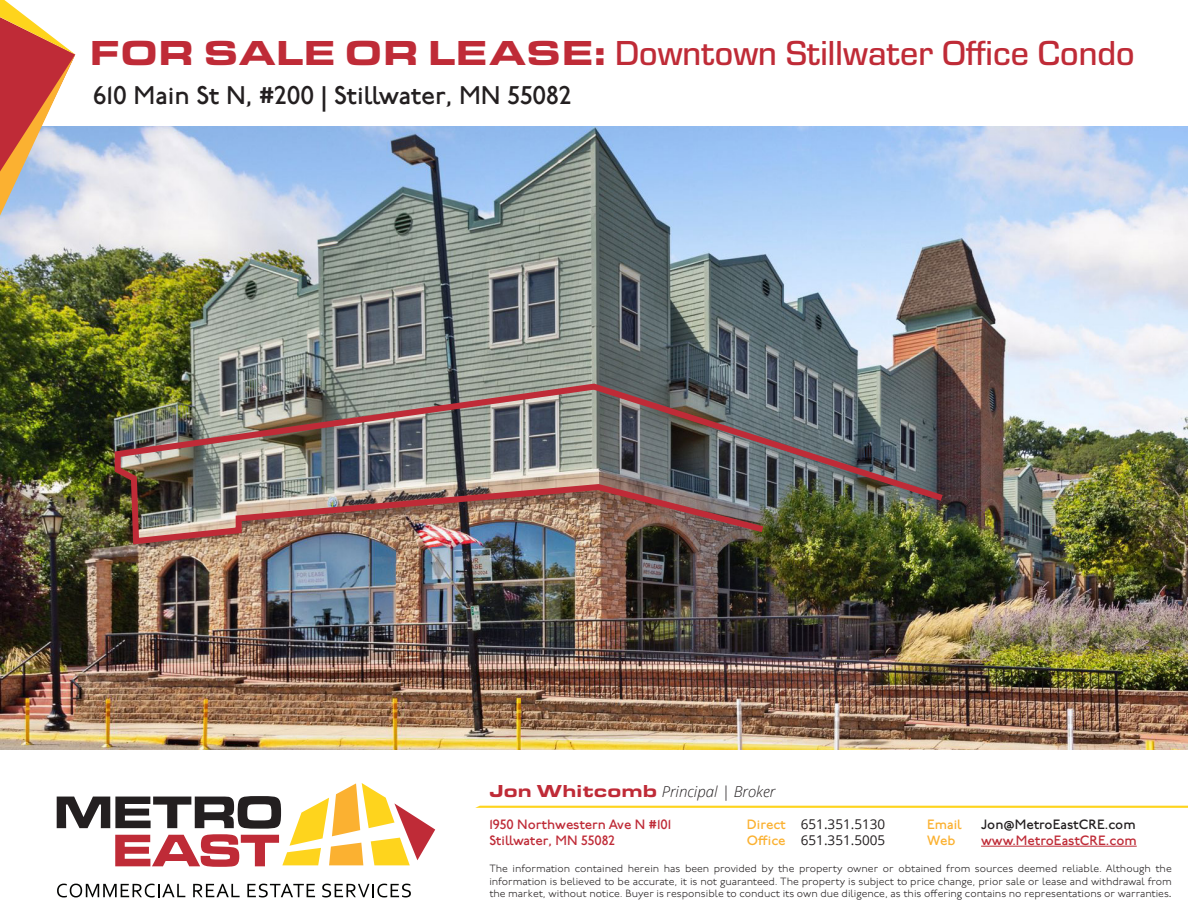
<style>
.page{position:relative;width:1188px;height:918px;background:#fff}
.page>*{position:absolute;margin:0;border:0;box-sizing:border-box;transform-origin:0 0}
.t1{font:500 36px "Eurostile";color:#bf2b37}
.t2{font:500 25.5px "P22 Underground";color:#231f20}
.t3{font:italic 300 15px "Open Sans";color:#231f20}
.t4{font:500 13.5px "P22 Underground";color:#bf2b37}
.t5{font:13.5px "Open Sans";color:#231f20}
.t6{font:500 13.5px "P22 Underground";color:#231f20}
.t7{font:500 13.5px "P22 Underground";color:#fbb131}
.t8{font:300 10.5px/12.6px "P22 Underground";color:#231f20;text-align:justify}
.s1{font-family:"Eurostile Ext";font-weight:900}
.s2{font-family:"Eurostile Ext";font-weight:900;font-style:normal;font-size:18px;color:#bf2b37}
.s3{font-family:"P22 Underground";font-weight:500;color:#fbb131}
.s4{font-family:"Eurostile Ext";font-weight:400;font-size:9.75px}
</style>
<div class="page">
<svg style="left:475px;top:806px;width:713px;height:2px"></svg>
<hr style="left:981px;top:846px;width:156px;height:1px;background:#bf2b37">
<svg style="left:57px;top:884px;width:128px;height:13px"></svg>
<svg style="left:193px;top:884px;width:47px;height:13px"></svg>
<svg style="left:247px;top:884px;width:68px;height:13px"></svg>
<svg style="left:322px;top:884px;width:89px;height:13px"></svg>
<svg style="left:57px;top:783px;width:378px;height:84px"></svg>
<img style="left:0;top:126px;width:1188px;height:624px">
<svg style="left:0;top:0;width:75px;height:216px"></svg>
<img style="left:112px;top:381px;width:837px;height:167px">
<p class="t1" style="left:90px;top:28px;width:1046px"><span class="s1">FOR SALE OR LEASE:</span> Downtown Stillwater Office Condo</p>
<p class="t2" style="left:93px;top:81px;width:480px">610 Main St N, #200 | Stillwater, MN 55082</p>
<p class="t3" style="left:489px;top:781px;width:288px"><span class="s2">Jon Whitcomb</span> Principal | Broker</p>
<p class="t5" style="left:747px;top:815px;width:140px"><span class="s3">Direct</span> 651.351.5130</p>
<p class="t5" style="left:747px;top:831px;width:140px"><span class="s3">Office</span> 651.351.5005</p>
<p class="t4" style="left:489px;top:817px;width:183px">1950 Northwestern Ave N #101</p>
<p class="t4" style="left:489px;top:833px;width:127px">Stillwater, MN 55082</p>
<p class="t7" style="left:927px;top:817px;width:36px">Email</p>
<p class="t6" style="left:981px;top:817px;width:156px">Jon@MetroEastCRE.com</p>
<p class="t7" style="left:927px;top:833px;width:30px">Web</p>
<p class="t4" style="left:981px;top:833px;width:157px">www.MetroEastCRE.com</p>
<p class="t8" style="left:489px;top:863px;width:684px">The information contained herein has been provided by the property owner or obtained from sources deemed reliable. Although the information is believed to be accurate, it is not guaranteed. The property is subject to price change, prior sale or lease and withdrawal from the market, without notice. Buyer is responsible to conduct its own due diligence, as this offering contains no representations or warranties<span class="s4">.</span></p>
</div>
